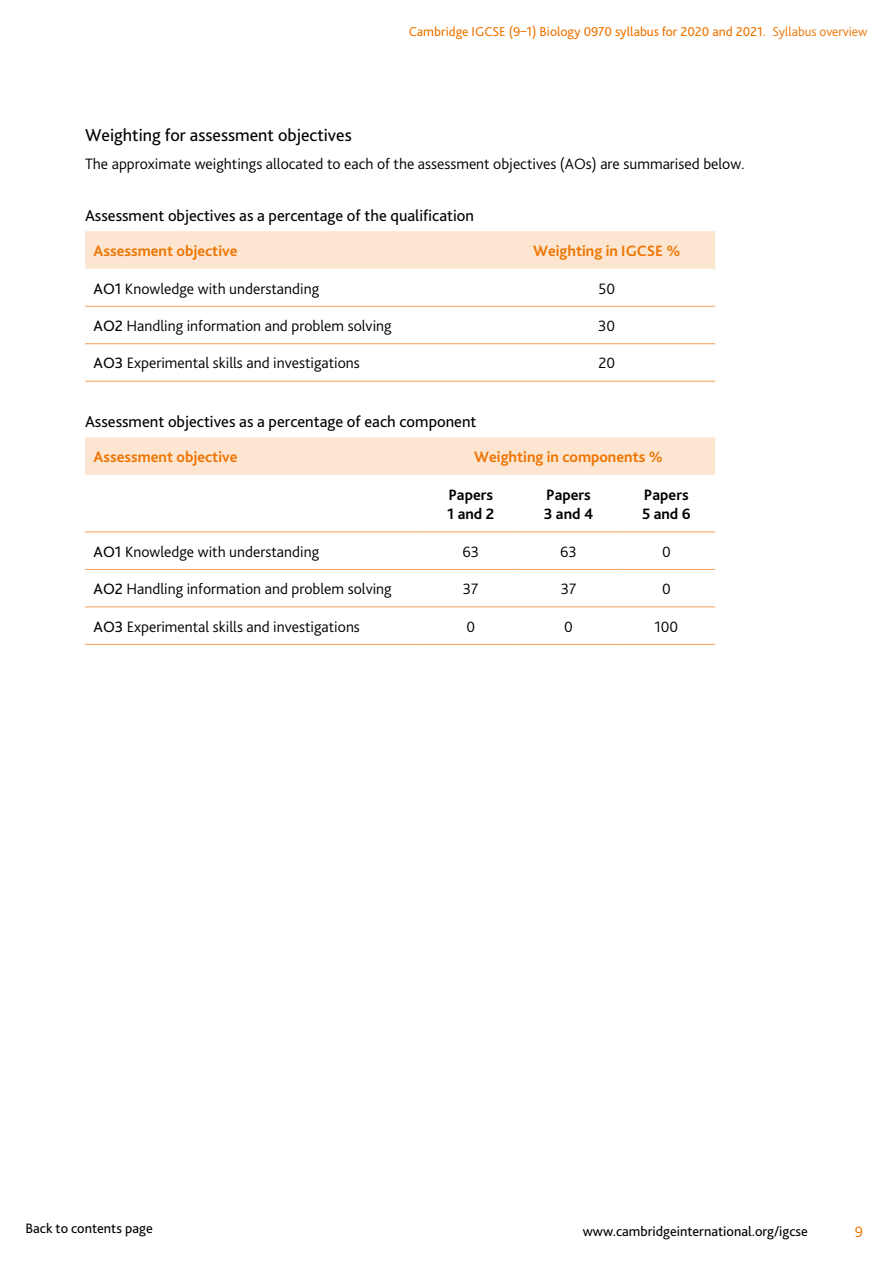
<style>
.page{position:relative;width:893px;height:1263px;background:#fff}
.page>*{position:absolute;margin:0;border:0;box-sizing:border-box;transform-origin:0 0}
.t1{font:18px "Bliss Pro";color:#000}
.t2{font:16.5px "Bliss Pro";color:#000}
.t3{font:300 15.75px "Bliss Pro";color:#000}
.t4{font:700 15.75px "Bliss Pro";color:#ee7402}
.t5{font:700 15.75px/19.5px "Bliss Pro";color:#000}
.t6{font:300 15.75px "Bliss Pro";color:#ee7402}
.t7{font:14.25px "Bliss Pro";color:#000}
.t8{font:13.5px "Bliss Pro";color:#ee7402}
.s1{font-weight:300}
.s2{font-weight:400}
</style>
<div class="page">
<div style="left:85px;top:231px;width:630px;height:38px;background:#fde6d1"></div>
<hr style="left:85px;top:306px;width:413px;height:1px;background:#f5a157">
<hr style="left:498px;top:306px;width:217px;height:1px;background:#f5a157">
<hr style="left:85px;top:343px;width:413px;height:1px;background:#f5a157">
<hr style="left:498px;top:343px;width:217px;height:1px;background:#f5a157">
<hr style="left:85px;top:381px;width:413px;height:1px;background:#f5a157">
<hr style="left:498px;top:381px;width:217px;height:1px;background:#f5a157">
<div style="left:85px;top:437px;width:630px;height:38px;background:#fde6d1"></div>
<hr style="left:85px;top:532px;width:337px;height:1px;background:#f5a157">
<hr style="left:422px;top:532px;width:98px;height:1px;background:#f5a157">
<hr style="left:520px;top:532px;width:97px;height:1px;background:#f5a157">
<hr style="left:617px;top:532px;width:98px;height:1px;background:#f5a157">
<hr style="left:85px;top:569px;width:337px;height:1px;background:#f5a157">
<hr style="left:422px;top:569px;width:98px;height:1px;background:#f5a157">
<hr style="left:520px;top:569px;width:97px;height:1px;background:#f5a157">
<hr style="left:617px;top:569px;width:98px;height:1px;background:#f5a157">
<hr style="left:85px;top:607px;width:337px;height:1px;background:#f5a157">
<hr style="left:422px;top:607px;width:98px;height:1px;background:#f5a157">
<hr style="left:520px;top:607px;width:97px;height:1px;background:#f5a157">
<hr style="left:617px;top:607px;width:98px;height:1px;background:#f5a157">
<hr style="left:85px;top:644px;width:337px;height:1px;background:#f5a157">
<hr style="left:422px;top:644px;width:98px;height:1px;background:#f5a157">
<hr style="left:520px;top:644px;width:97px;height:1px;background:#f5a157">
<hr style="left:617px;top:644px;width:98px;height:1px;background:#f5a157">
<p class="t8" style="left:409px;top:23px;width:460px">Cambridge IGCSE (9–1) Biology 0970 syllabus for 2020 and 2021. <span class="s1">Syllabus overview</span></p>
<p class="t1" style="left:85px;top:124px;width:268px">Weighting for assessment objectives</p>
<p class="t3" style="left:85px;top:154px;width:661px">The approximate weightings allocated to each of the assessment objectives (AOs) are summarised below.</p>
<p class="t2" style="left:85px;top:205px;width:390px">Assessment objectives as a percentage of the qualification</p>
<p class="t4" style="left:94px;top:241px;width:145px">Assessment objective</p>
<p class="t4" style="left:533px;top:241px;width:149px">Weighting in IGCSE %</p>
<p class="t3" style="left:94px;top:278px;width:227px"><span class="s2">AO1</span> Knowledge with understanding</p>
<p class="t3" style="left:598px;top:278px;width:18px">50</p>
<p class="t3" style="left:94px;top:316px;width:300px"><span class="s2">AO2</span> Handling information and problem solving</p>
<p class="t3" style="left:598px;top:316px;width:18px">30</p>
<p class="t3" style="left:94px;top:353px;width:268px"><span class="s2">AO3</span> Experimental skills and investigations</p>
<p class="t3" style="left:598px;top:353px;width:18px">20</p>
<p class="t2" style="left:85px;top:411px;width:393px">Assessment objectives as a percentage of each component</p>
<p class="t4" style="left:94px;top:447px;width:145px">Assessment objective</p>
<p class="t4" style="left:474px;top:447px;width:190px">Weighting in components %</p>
<p class="t5" style="left:447px;top:485px;width:48px">Papers<br>1 and 2</p>
<p class="t5" style="left:544px;top:485px;width:51px">Papers<br>3 and 4</p>
<p class="t5" style="left:642px;top:485px;width:50px">Papers<br>5 and 6</p>
<p class="t3" style="left:94px;top:542px;width:227px"><span class="s2">AO1</span> Knowledge with understanding</p>
<p class="t3" style="left:462px;top:542px;width:18px">63</p>
<p class="t3" style="left:560px;top:542px;width:18px">63</p>
<p class="t3" style="left:662px;top:542px;width:10px">0</p>
<p class="t3" style="left:94px;top:579px;width:300px"><span class="s2">AO2</span> Handling information and problem solving</p>
<p class="t3" style="left:463px;top:579px;width:17px">37</p>
<p class="t3" style="left:561px;top:579px;width:17px">37</p>
<p class="t3" style="left:662px;top:579px;width:10px">0</p>
<p class="t3" style="left:94px;top:617px;width:268px"><span class="s2">AO3</span> Experimental skills and investigations</p>
<p class="t3" style="left:466px;top:617px;width:10px">0</p>
<p class="t3" style="left:564px;top:617px;width:10px">0</p>
<p class="t3" style="left:654px;top:617px;width:25px">100</p>
<p class="t7" style="left:26px;top:1219px;width:129px">Back to contents page</p>
<p class="t7" style="left:583px;top:1222px;width:227px">www.cambridgeinternational.org/igcse</p>
<p class="t6" style="left:855px;top:1222px;width:10px">9</p>
</div>
